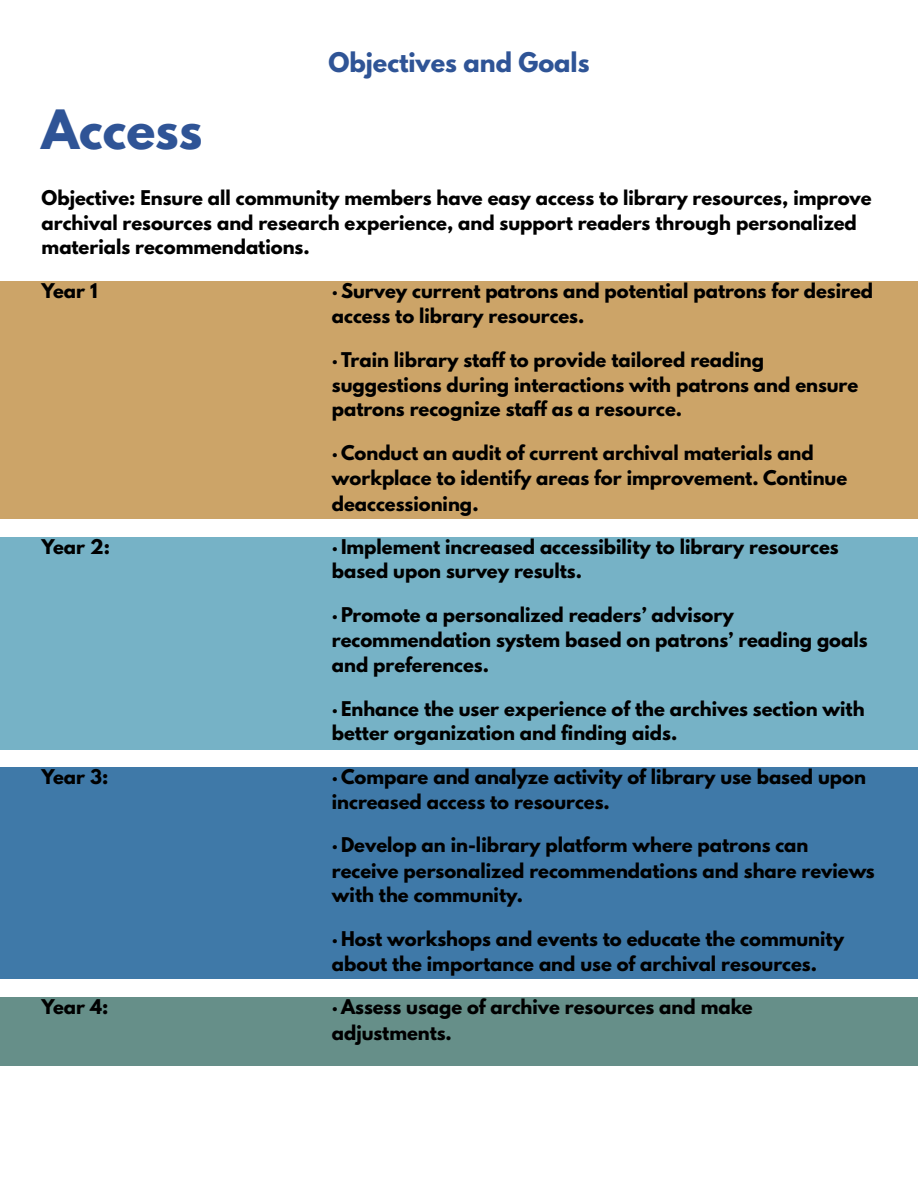
<style>
.page{position:relative;width:918px;height:1186px;background:#fff}
.page>*{position:absolute;margin:0;border:0;box-sizing:border-box;transform-origin:0 0}
.t1{font:700 48px "League Spartan";color:#2f5496}
.t2{font:700 24px "League Spartan";color:#2f5496}
.t3{font:700 18px/24.8px "League Spartan";color:#000}
</style>
<div class="page">
<div style="left:0;top:281px;width:918px;height:238px;background:#cca468"></div>
<div style="left:0;top:537px;width:918px;height:212px;background:#76b2c6"></div>
<div style="left:0;top:767px;width:918px;height:212px;background:#3f79a8"></div>
<div style="left:0;top:997px;width:918px;height:68px;background:#668f89"></div>
<h3 class="t2" style="left:328px;top:50px;width:263px">Objectives and Goals</h3>
<h1 class="t1" style="left:42px;top:105px;width:162px">Access</h1>
<p class="t3" style="left:42px;top:187px;width:832px">Objective: Ensure all community members have easy access to library resources, improve archival resources and research experience, and support readers through personalized materials recommendations.</p>
<p class="t3" style="left:42px;top:281px;width:57px">Year 1</p>
<p class="t3" style="left:332px;top:281px;width:543px">· Survey current patrons and potential patrons for desired access to library resources.</p>
<p class="t3" style="left:332px;top:349px;width:528px">· Train library staff to provide tailored reading suggestions during interactions with patrons and ensure patrons recognize staff as a resource.</p>
<p class="t3" style="left:332px;top:442px;width:517px;line-height:25.3px">· Conduct an audit of current archival materials and workplace to identify areas for improvement. Continue deaccessioning.</p>
<p class="t3" style="left:42px;top:536px;width:70px">Year 2:</p>
<p class="t3" style="left:332px;top:536px;width:508px">· Implement increased accessibility to library resources based upon survey results.</p>
<p class="t3" style="left:332px;top:605px;width:537px">· Promote a personalized readers’ advisory recommendation system based on patrons’ reading goals and preferences.</p>
<p class="t3" style="left:332px;top:698px;width:534px">· Enhance the user experience of the archives section with better organization and finding aids.</p>
<p class="t3" style="left:42px;top:767px;width:68px">Year 3:</p>
<p class="t3" style="left:332px;top:767px;width:536px">· Compare and analyze activity of library use based upon increased access to resources.</p>
<p class="t3" style="left:332px;top:834px;width:544px;line-height:25.3px">· Develop an in-library platform where patrons can receive personalized recommendations and share reviews with the community.</p>
<p class="t3" style="left:332px;top:929px;width:514px">· Host workshops and events to educate the community about the importance and use of archival resources.</p>
<p class="t3" style="left:42px;top:996px;width:68px">Year 4:</p>
<p class="t3" style="left:332px;top:996px;width:422px;line-height:25.8px">· Assess usage of archive resources and make adjustments.</p>
</div>
